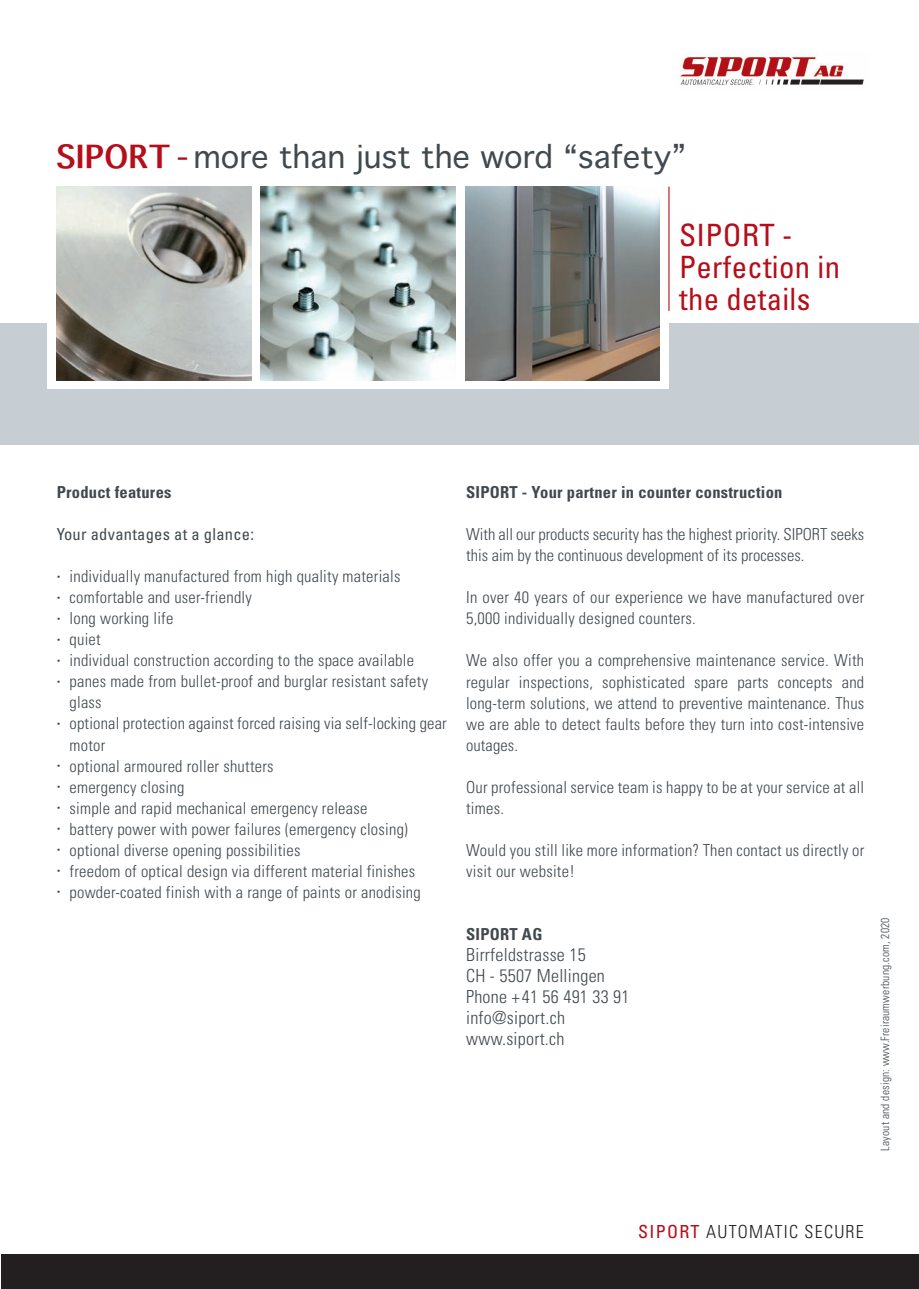
<style>
.page{position:relative;width:919px;height:1289px;background:#fff}
.page>*{position:absolute;margin:0;border:0;box-sizing:border-box;transform-origin:0 0}
.t1{font:condensed 30.75px/32.2px "Univers";letter-spacing:.01em;color:#b50e1a}
.t2{font:30.6px "Thonburi";color:#41494e}
.t3{font:300 condensed 18px/21px "Univers";letter-spacing:.015em;color:#41494e}
.t4{font:300 condensed 18px "Univers";letter-spacing:.07em;color:#231f20}
.t5{font:300 condensed 16.5px/21px "Univers";letter-spacing:.015em;color:#41494e}
.t6{font:700 condensed 16.5px "Univers";letter-spacing:.015em;color:#41494e}
.t7{font:condensed 16.5px "Univers";letter-spacing:.015em;color:#41494e}
.t8{font:300 condensed 11.55px "Univers";letter-spacing:.015em;color:#41494e}
.s1{font-weight:700;color:#b50e1a}
.s2{color:#b50e1a}
.s3{font-weight:400;color:#b50e1a}
</style>
<div class="page">
<div style="left:0;top:323px;width:918px;height:122px;background:#c6ced4"></div>
<div style="left:47px;top:175px;width:621px;height:214px;background:#fff"></div>
<img style="left:261px;top:186px;width:194px;height:194px">
<img style="left:57px;top:186px;width:194px;height:194px">
<img style="left:465px;top:186px;width:194px;height:194px">
<img style="left:680px;top:56px;width:184px;height:29px">
<hr style="left:668px;top:187px;width:1px;height:124px;background:#b50e1a">
<div style="left:1px;top:1254px;width:917px;height:34px;background:#231f20"></div>
<h2 class="t2" style="left:56px;top:140px;width:631px"><span class="s1">SIPORT</span> <span class="s2">-</span> more than just the word “safety”</h2>
<h1 class="t1" style="left:679px;top:221px;width:162px">SIPORT -<br>Perfection in the details</h1>
<p class="t6" style="left:57px;top:486px;width:116px">Product features</p>
<p class="t7" style="left:57px;top:528px;width:199px">Your advantages at a glance:</p>
<p class="t5" style="left:57px;top:567px;width:345px"><sup>•</sup> individually manufactured from high quality materials</p>
<p class="t5" style="left:57px;top:588px;width:196px"><sup>•</sup> comfortable and user-friendly</p>
<p class="t5" style="left:57px;top:609px;width:118px"><sup>•</sup> long working life</p>
<p class="t5" style="left:57px;top:630px;width:45px"><sup>•</sup> quiet</p>
<p class="t5" style="left:57px;top:651px;width:359px"><sup>•</sup> individual construction according to the space available</p>
<p class="t5" style="left:70px;top:672px;width:360px;text-indent:-13px"><sup>•</sup> panes made from bullet-proof and burglar resistant safety glass</p>
<p class="t5" style="left:70px;top:714px;width:378px;text-indent:-13px"><sup>•</sup> optional protection against forced raising via self-locking gear motor</p>
<p class="t5" style="left:57px;top:756px;width:218px"><sup>•</sup> optional armoured roller shutters</p>
<p class="t5" style="left:57px;top:777px;width:129px"><sup>•</sup> emergency closing</p>
<p class="t5" style="left:57px;top:798px;width:312px"><sup>•</sup> simple and rapid mechanical emergency release</p>
<p class="t5" style="left:57px;top:819px;width:352px"><sup>•</sup> battery power with power failures (emergency closing)</p>
<p class="t5" style="left:57px;top:840px;width:245px"><sup>•</sup> optional diverse opening possibilities</p>
<p class="t5" style="left:57px;top:861px;width:360px"><sup>•</sup> freedom of optical design via different material finishes</p>
<p class="t5" style="left:57px;top:882px;width:365px"><sup>•</sup> powder-coated finish with a range of paints or anodising</p>
<p class="t6" style="left:466px;top:486px;width:318px">SIPORT - Your partner in counter construction</p>
<p class="t5" style="left:466px;top:525px;width:399px">With all our products security has the highest priority. SIPORT seeks this aim by the continuous development of its processes.</p>
<p class="t5" style="left:466px;top:588px;width:399px">In over 40 years of our experience we have manufactured over<br>5,000 individually designed counters.</p>
<p class="t5" style="left:466px;top:651px;width:399px;text-align:justify">We also offer you a comprehensive maintenance service. With regular inspections, sophisticated spare parts concepts and long-term solutions, we attend to preventive maintenance. Thus we are able to detect faults before they turn into cost-intensive outages.</p>
<p class="t5" style="left:466px;top:778px;width:399px">Our professional service team is happy to be at your service at all times.</p>
<p class="t5" style="left:466px;top:841px;width:399px">Would you still like more information? Then contact us directly or visit our website!</p>
<p class="t6" style="left:466px;top:927px;width:78px">SIPORT AG</p>
<p class="t3" style="left:466px;top:945px;width:165px">Birrfeldstrasse 15<br>CH - 5507 Mellingen<br>Phone +41 56 491 33 91 info@siport.ch www.siport.ch</p>
<p class="t8" style="left:880px;top:1150px;width:234px;rotate:-90deg">Layout and design: www.Freiraumwerbung.com, 2020</p>
<p class="t4" style="left:638px;top:1225px;width:227px"><span class="s3">SIPORT</span> AUTOMATIC SECURE</p>
</div>
